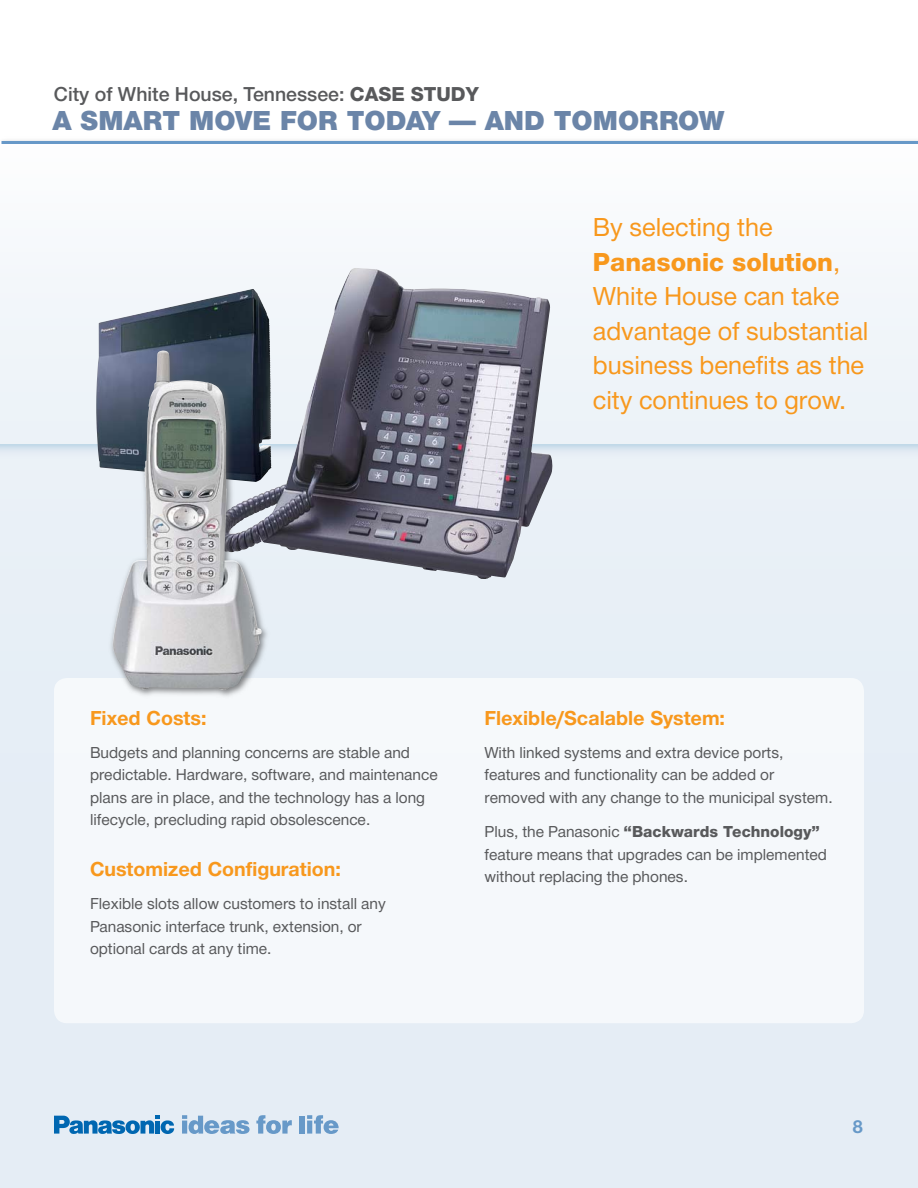
<style>
.page{position:relative;width:918px;height:1188px;background:#fff}
.page>*{position:absolute;margin:0;border:0;box-sizing:border-box;transform-origin:0 0}
.t1{font:28.5px "Helvetica Neue H95";color:#6b85a8}
.t2{font:27px/34.5px "Helvetica Neue H55";color:#f8981d}
.t3{font:27px "Helvetica Neue H85";color:#f8981d}
.t4{font:21px "Helvetica Neue H75";color:#f8981d}
.t5{font:500 19.5px "Helvetica Neue";color:#58595b}
.t6{font:16.5px/22.5px "Helvetica Neue H55";color:#58595b}
.t7{font:16.5px "Helvetica Neue H85";color:#58595b}
.s1{font-weight:800}
.s2{font-family:"Helvetica Neue H55"}
</style>
<div class="page">
<div style="left:0;top:141px;width:918px;height:1047px;background:linear-gradient(to bottom,#f4f7fb,#e0eaf3)"></div>
<div style="left:54px;top:678px;width:810px;height:345px;background:#f5f8fb;border-radius:13px"></div>
<img style="left:96px;top:289px;width:116px;height:193px">
<img style="left:212px;top:268px;width:340px;height:312px">
<hr style="left:1px;top:141px;width:917px;height:3px;background:#6799c8">
<div style="left:108px;top:346px;width:162px;height:353px;background:#58595b;opacity:.75"></div>
<img style="left:113px;top:350px;width:149px;height:340px">
<svg style="left:182px;top:1115px;width:68px;height:19px"></svg>
<svg style="left:256px;top:1115px;width:36px;height:19px"></svg>
<div style="left:300px;top:1116px;width:5px;height:18px;background:#6799c8"></div>
<svg style="left:307px;top:1115px;width:32px;height:19px"></svg>
<svg style="left:54px;top:1116px;width:120px;height:18px;background:#66a3cf"></svg>
<svg style="left:853px;top:1120px;width:10px;height:14px"></svg>
<p class="t5" style="left:54px;top:83px;width:426px">City of White House, Tennessee: <span class="s1">CASE STUDY</span></p>
<h1 class="t1" style="left:52px;top:101px;width:673px">A SMART MOVE FOR TODAY — AND TOMORROW</h1>
<h2 class="t2" style="left:593px;top:212px;width:182px">By selecting the</h2>
<h2 class="t3" style="left:593px;top:244px;width:249px">Panasonic solution<span class="s2">,</span></h2>
<h2 class="t2" style="left:593px;top:281px;width:277px">White House can take advantage of substantial business benefits as the city continues to grow.</h2>
<p class="t4" style="left:484px;top:704px;width:242px">Flexible/Scalable System:</p>
<p class="t6" style="left:484px;top:742px;width:350px">With linked systems and extra device ports, features and functionality can be added or removed with any change to the municipal system.</p>
<p class="t7" style="left:484px;top:821px;width:337px"><span class="s2">Plus, the Panasonic</span> “Backwards Technology”</p>
<p class="t6" style="left:484px;top:844px;width:344px">feature means that upgrades can be implemented</p>
<p class="t4" style="left:90px;top:704px;width:118px">Fixed Costs:</p>
<p class="t6" style="left:90px;top:742px;width:349px">Budgets and planning concerns are stable and predictable. Hardware, software, and maintenance plans are in place, and the technology has a long lifecycle, precluding rapid obsolescence.</p>
<p class="t4" style="left:90px;top:855px;width:252px">Customized Configuration:</p>
<p class="t6" style="left:484px;top:867px;width:205px">without replacing the phones.</p>
<p class="t6" style="left:90px;top:894px;width:297px">Flexible slots allow customers to install any<br>Panasonic interface trunk, extension, or optional cards at any time.</p>
</div>
